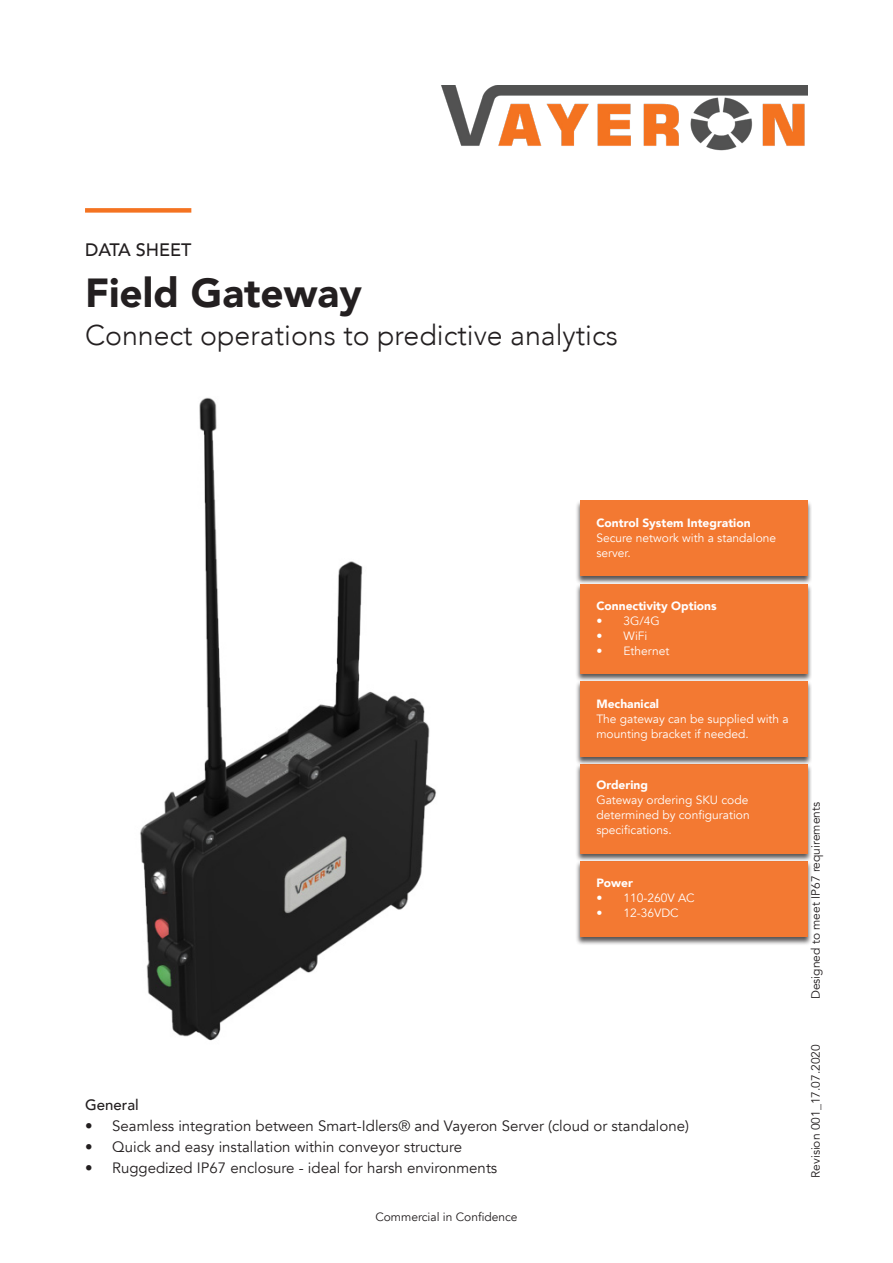
<style>
.page{position:relative;width:893px;height:1263px;background:#fff}
.page>*{position:absolute;margin:0;border:0;box-sizing:border-box;transform-origin:0 0}
.t1{font:900 40.5px "Avenir";color:#231f20}
.t2{font:300 28.5px "Avenir";color:#231f20}
.t3{font:500 18px "Avenir";color:#231f20}
.t4{font:15px "Avenir";color:#231f20}
.t5{font:500 15px "Avenir";color:#231f20}
.Bullet_List{font:12px/15px "Avenir";color:#fff}
.Bullet_List-2{font:12px "Avenir";color:#231f20}
.Bullet_List-3{font:900 12px "Avenir";color:#fff}
</style>
<div class="page">
<img style="left:441px;top:85px;width:367px;height:66px">
<div style="left:85px;top:208px;width:106px;height:5px;background:#f47321"></div>
<img style="left:140px;top:397px;width:296px;height:644px">
<div style="left:576px;top:861px;width:236px;height:84px;background:#231f20;opacity:.75"></div>
<div style="left:580px;top:861px;width:228px;height:75px;background:#f37932"></div>
<div style="left:576px;top:500px;width:236px;height:85px;background:#231f20;opacity:.75"></div>
<div style="left:580px;top:501px;width:228px;height:75px;background:#f37932"></div>
<div style="left:576px;top:763px;width:236px;height:100px;background:#231f20;opacity:.75"></div>
<div style="left:580px;top:764px;width:228px;height:90px;background:#f37932"></div>
<div style="left:576px;top:583px;width:236px;height:99px;background:#231f20;opacity:.75"></div>
<div style="left:580px;top:584px;width:228px;height:89px;background:#f37932"></div>
<div style="left:576px;top:680px;width:236px;height:85px;background:#231f20;opacity:.75"></div>
<div style="left:580px;top:681px;width:228px;height:75px;background:#f37932"></div>
<p class="t3" style="left:85px;top:234px;width:108px">DATA SHEET</p>
<p class="t1" style="left:85px;top:259px;width:278px">Field Gateway</p>
<p class="t2" style="left:85px;top:319px;width:534px">Connect operations to predictive analytics</p>
<p class="Bullet_List-3" style="left:596px;top:513px;width:156px">Control System Integration</p>
<p class="Bullet_List" style="left:596px;top:531px;width:181px">Secure network with a standalone server.</p>
<p class="Bullet_List-3" style="left:596px;top:596px;width:122px">Connectivity Options</p>
<p class="Bullet_List" style="left:596px;top:614px;width:65px">• 3G/4G</p>
<p class="Bullet_List" style="left:596px;top:629px;width:53px">• WiFi</p>
<p class="Bullet_List" style="left:596px;top:644px;width:74px">• Ethernet</p>
<p class="Bullet_List-3" style="left:596px;top:693px;width:64px">Mechanical</p>
<p class="Bullet_List" style="left:596px;top:711px;width:194px">The gateway can be supplied with a mounting bracket if needed.</p>
<p class="Bullet_List-3" style="left:596px;top:775px;width:53px">Ordering</p>
<p class="Bullet_List" style="left:596px;top:793px;width:155px;text-align:justify">Gateway ordering SKU code determined by configuration specifications.</p>
<p class="Bullet_List-3" style="left:596px;top:873px;width:38px">Power</p>
<p class="Bullet_List" style="left:596px;top:891px;width:100px">• 110-260V AC</p>
<p class="Bullet_List" style="left:596px;top:906px;width:84px">• 12-36VDC</p>
<p class="t5" style="left:85px;top:1092px;width:55px">General</p>
<p class="t4" style="left:85px;top:1117px;width:605px">• Seamless integration between Smart-Idlers® and Vayeron Server (cloud or standalone)</p>
<p class="t4" style="left:85px;top:1138px;width:378px">• Quick and easy installation within conveyor structure</p>
<p class="t4" style="left:85px;top:1159px;width:414px">• Ruggedized IP67 enclosure - ideal for harsh environments</p>
<p class="Bullet_List-2" style="left:375px;top:1210px;width:144px">Commercial in Confidence</p>
<p class="Bullet_List-2" style="left:809px;top:999px;width:199px;rotate:-90deg">Designed to meet IP67 requirements</p>
<p class="Bullet_List-2" style="left:809px;top:1178px;width:135px;rotate:-90deg">Revision 001_17.07.2020</p>
</div>
